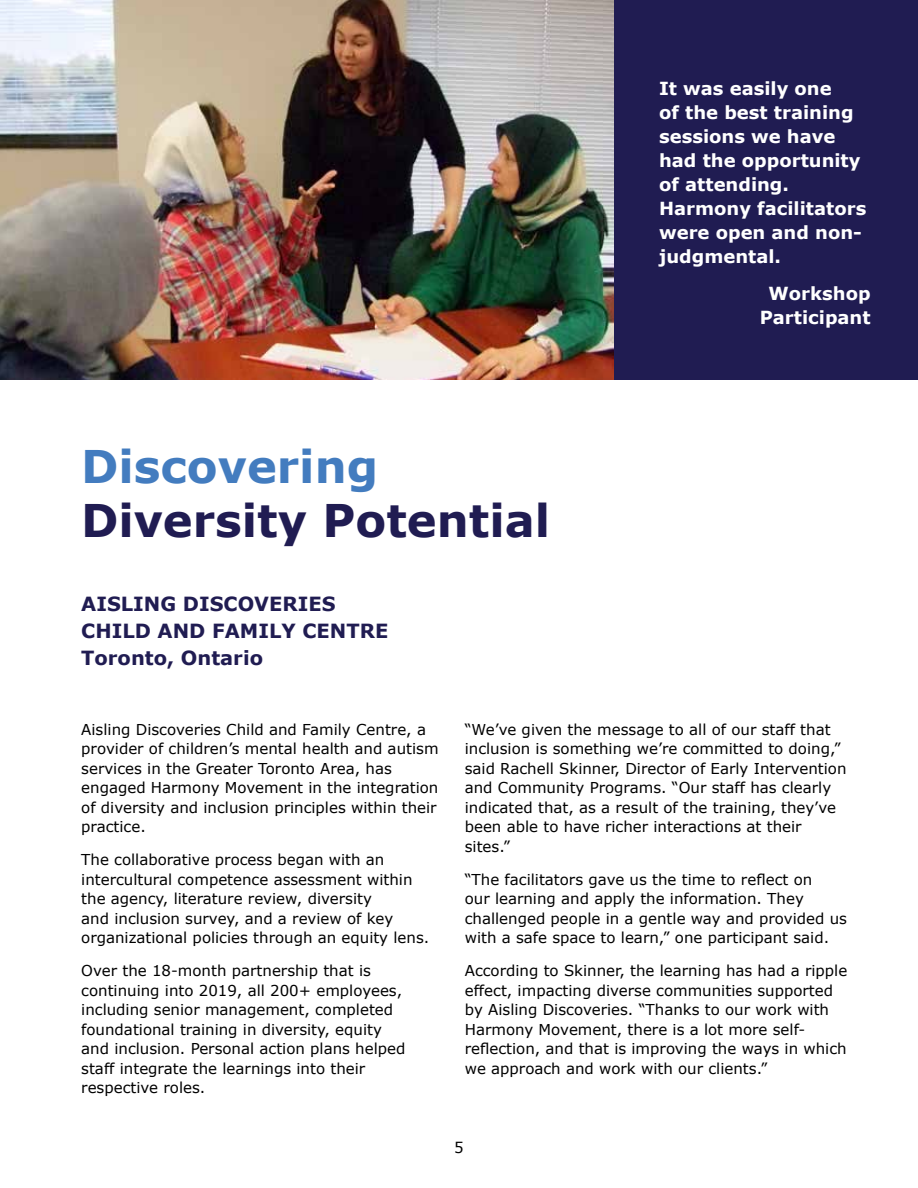
<style>
.page{position:relative;width:918px;height:1188px;background:#fff}
.page>*{position:absolute;margin:0;border:0;box-sizing:border-box;transform-origin:0 0}
.t1{font:700 45px "Verdana";color:#201c52}
.t2{font:700 45px "Verdana";color:#437cbf}
.t3{font:700 19.5px/27px "Verdana";color:#201c52}
.t4{font:700 18px/24px "Verdana";color:#fff}
.t5{font:15px/19.5px "Verdana";color:#000}
</style>
<div class="page">
<div style="left:605px;top:0;width:313px;height:380px;background:#201c52"></div>
<img style="left:0;top:0;width:613px;height:380px">
<h1 class="t2" style="left:81px;top:435px;width:299px">Discovering</h1>
<h1 class="t1" style="left:81px;top:489px;width:471px">Diversity Potential</h1>
<h2 class="t3" style="left:81px;top:590px;width:309px">AISLING DISCOVERIES<br>CHILD AND FAMILY CENTRE<br>Toronto, Ontario</h2>
<p class="t4" style="left:659px;top:76px;width:209px">It was easily one<br>of the best training sessions we have had the opportunity of attending.<br>Harmony facilitators were open and non&shy;judgmental.</p>
<p class="t4" style="left:760px;top:281px;width:112px;text-align:center">Workshop<br>Participant</p>
<p class="t5" style="left:81px;top:719px;width:359px">Aisling Discoveries Child and Family Centre, a provider of children’s mental health and autism services in the Greater Toronto Area, has engaged Harmony Movement in the integration of diversity and inclusion principles within their practice.</p>
<p class="t5" style="left:81px;top:850px;width:350px">The collaborative process began with an intercultural competence assessment within the agency, literature review, diversity<br>and inclusion survey, and a review of key organizational policies through an equity lens.</p>
<p class="t5" style="left:81px;top:961px;width:326px">Over the 18-month partnership that is continuing into 2019, all 200+ employees, including senior management, completed foundational training in diversity, equity and inclusion. Personal action plans helped staff integrate the learnings into their respective roles.</p>
<p class="t5" style="left:465px;top:719px;width:383px">“We’ve given the message to all of our staff that inclusion is something we’re committed to doing,” said Rachell Skinner, Director of Early Intervention and Community Programs. “Our staff has clearly indicated that, as a result of the training, they’ve been able to have richer interactions at their sites.”</p>
<p class="t5" style="left:465px;top:869px;width:384px">“The facilitators gave us the time to reflect on<br>our learning and apply the information. They challenged people in a gentle way and provided us with a safe space to learn,” one participant said.</p>
<p class="t5" style="left:465px;top:961px;width:384px">According to Skinner, the learning has had a ripple effect, impacting diverse communities supported by Aisling Discoveries. “Thanks to our work with Harmony Movement, there is a lot more self&shy;reflection, and that is improving the ways in which we approach and work with our clients.”</p>
<p class="t5" style="left:454px;top:1137px;width:11px">5</p>
</div>
